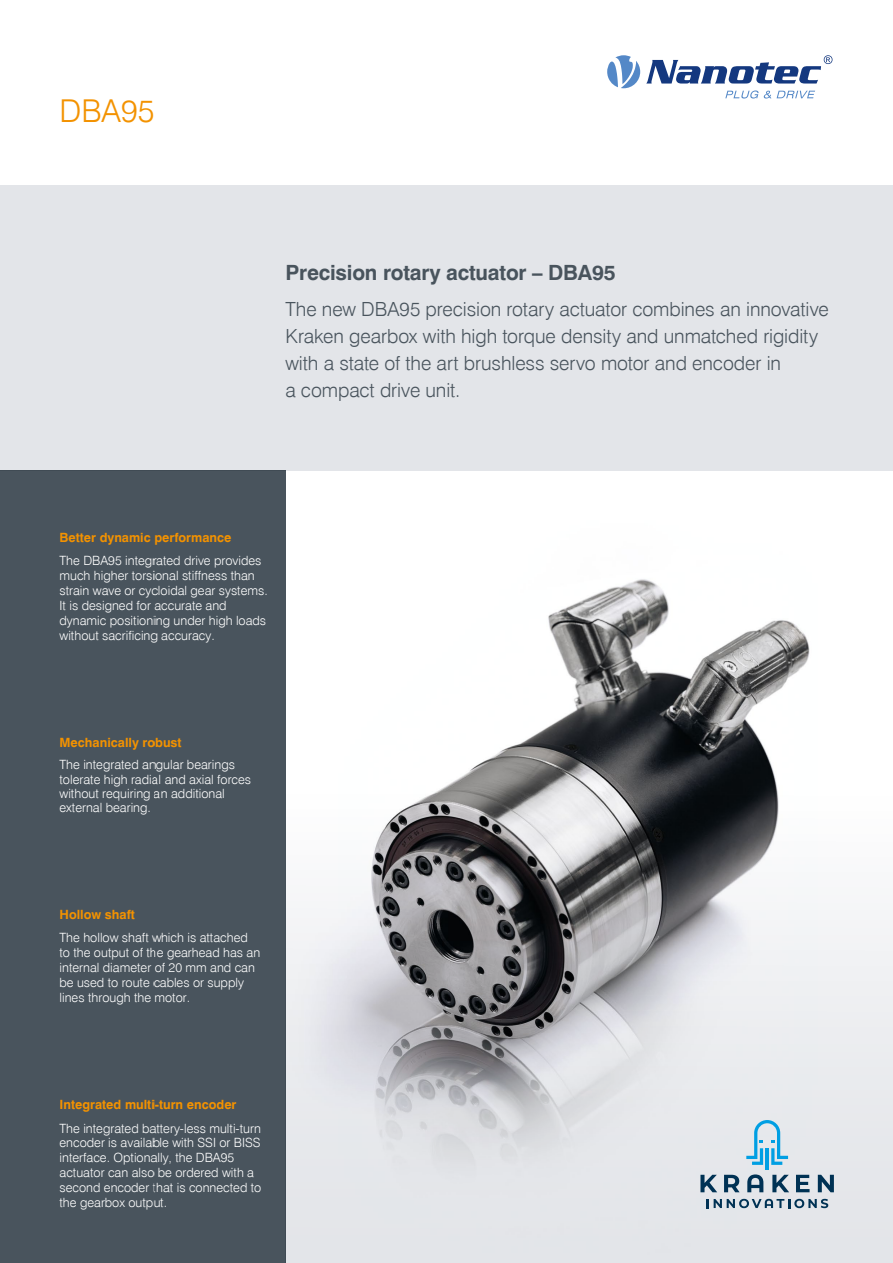
<style>
.page{position:relative;width:893px;height:1263px;background:#fff}
.page>*{position:absolute;margin:0;border:0;box-sizing:border-box;transform-origin:0 0}
.t1{font:300 31.5px "Swiss 721 BT";color:#f39200}
.t2{font:700 21px "Swiss 721 BT";letter-spacing:-.01em;color:#49545d}
.t3{font:300 19.5px/27px "Swiss 721 BT";letter-spacing:-.005em;color:#49545d}
.t4{font:300 12.75px/15px "Swiss 721 BT";color:#fff}
.t5{font:700 12.75px "Swiss 721 BT";color:#f39200}
</style>
<div class="page">
<div style="left:0;top:185px;width:893px;height:285px;background:#e3e5e9"></div>
<div style="left:0;top:470px;width:286px;height:793px;background:#49545d"></div>
<svg style="left:607px;top:55px;width:33px;height:33px"></svg>
<svg style="left:725px;top:90px;width:46px;height:9px"></svg>
<svg style="left:777px;top:91px;width:38px;height:7px"></svg>
<svg style="left:646px;top:55px;width:186px;height:29px"></svg>
<img style="left:286px;top:470px;width:607px;height:793px">
<svg style="left:700px;top:1175px;width:17px;height:17px"></svg>
<svg style="left:724px;top:1175px;width:16px;height:17px"></svg>
<svg style="left:747px;top:1174px;width:16px;height:18px"></svg>
<svg style="left:772px;top:1175px;width:17px;height:17px"></svg>
<svg style="left:796px;top:1175px;width:14px;height:17px"></svg>
<svg style="left:818px;top:1175px;width:16px;height:17px"></svg>
<svg style="left:707px;top:1199px;width:121px;height:9px"></svg>
<hr style="left:766px;top:1148px;width:3px;height:22px;background:#009fe3">
<svg style="left:746px;top:1120px;width:42px;height:45px;background:#9ed1e8"></svg>
<h1 class="t1" style="left:60px;top:92px;width:97px">DBA95</h1>
<h2 class="t2" style="left:285px;top:260px;width:332px">Precision rotary actuator – DBA95</h2>
<h3 class="t3" style="left:285px;top:296px;width:545px">The new DBA95 precision rotary actuator combines an innovative Kraken gearbox with high torque density and unmatched rigidity with a state of the art brushless servo motor and encoder in<br>a compact drive unit.</h3>
<p class="t5" style="left:60px;top:529px;width:173px">Better dynamic performance</p>
<p class="t4" style="left:60px;top:553px;width:210px">The DBA95 integrated drive provides much higher torsional stiffness than strain wave or cycloidal gear systems.<br>It is designed for accurate and dynamic positioning under high loads without sacrificing accuracy.</p>
<p class="t5" style="left:60px;top:734px;width:124px">Mechanically robust</p>
<p class="t4" style="left:60px;top:758px;width:193px;line-height:14.2px">The integrated angular bearings tolerate high radial and axial forces without requiring an additional external bearing.</p>
<p class="t5" style="left:60px;top:906px;width:77px">Hollow shaft</p>
<p class="t4" style="left:60px;top:930px;width:202px">The hollow shaft which is attached to the output of the gearhead has an internal diameter of 20 mm and can be used to route cables or supply lines through the motor.</p>
<p class="t5" style="left:60px;top:1097px;width:179px">Integrated multi-turn encoder</p>
<p class="t4" style="left:60px;top:1120px;width:203px">The integrated battery-less multi-turn encoder is available with SSI or BISS interface. Optionally, the DBA95 actuator can also be ordered with a second encoder that is connected to the gearbox output.</p>
</div>
